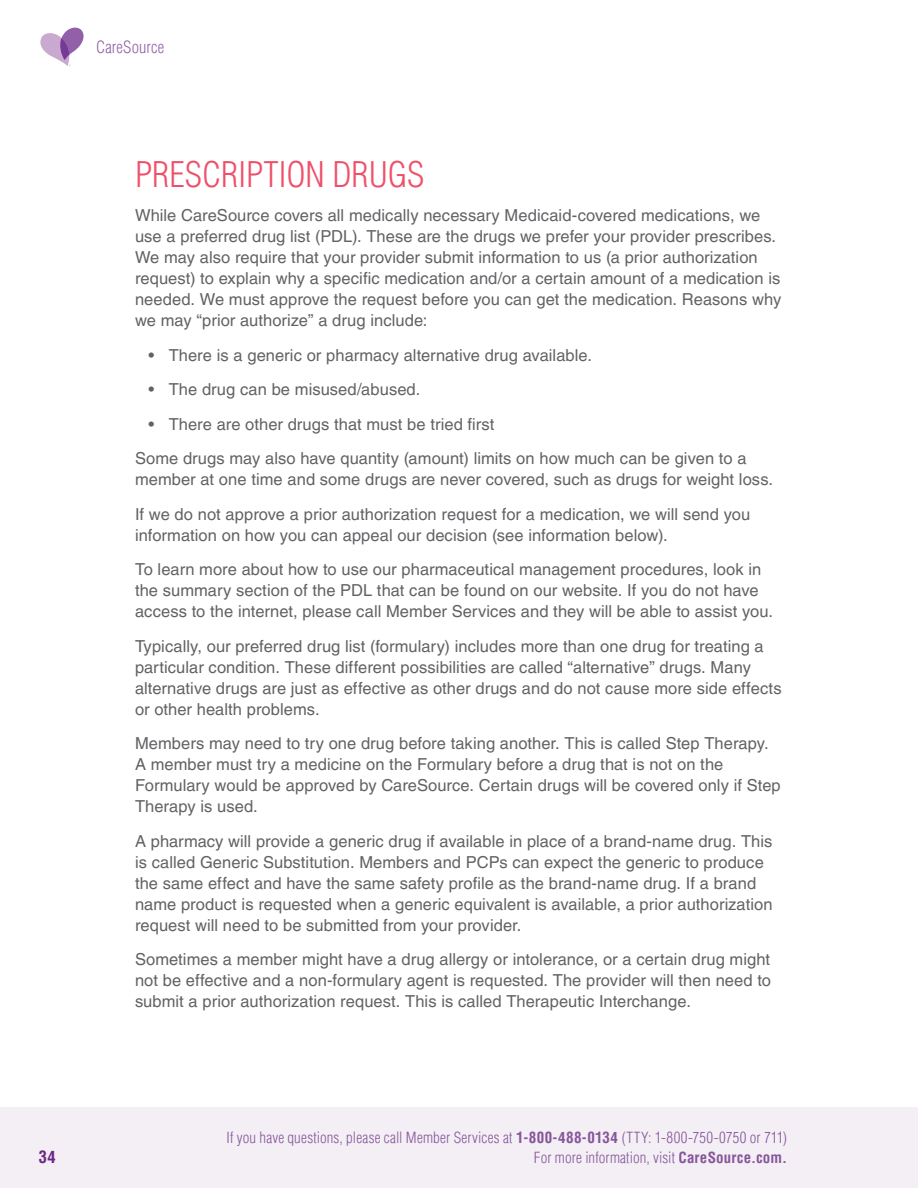
<style>
.page{position:relative;width:918px;height:1188px;background:#fff}
.page>*{position:absolute;margin:0;border:0;box-sizing:border-box;transform-origin:0 0}
.t1{font:300 condensed 34.5px "Helvetica LT Pro";color:#ef5069}
.t2{font:16.5px/21px "Helvetica LT Pro";letter-spacing:.005em;color:#616265}
.t3{font:300 condensed 16.5px "Helvetica LT Pro";letter-spacing:.01em;color:#9260a8}
.t4{font:700 condensed 16.5px "Helvetica LT Pro";color:#6f2786}
.t5{font:300 condensed 15px "Helvetica LT Pro";letter-spacing:.01em;color:#87569b}
.s1{font-weight:700}
</style>
<div class="page">
<div style="left:0;top:1107px;width:918px;height:81px;background:#f3eff5"></div>
<svg style="left:40px;top:28px;width:44px;height:38px"></svg>
<p class="t3" style="left:96px;top:36px;width:70px">CareSource</p>
<h1 class="t1" style="left:135px;top:152px;width:291px">PRESCRIPTION DRUGS</h1>
<p class="t2" style="left:135px;top:205px;width:648px">While CareSource covers all medically necessary Medicaid-covered medications, we use a preferred drug list (PDL). These are the drugs we prefer your provider prescribes.<br>We may also require that your provider submit information to us (a prior authorization request) to explain why a specific medication and/or a certain amount of a medication is needed. We must approve the request before you can get the medication. Reasons why we may “prior authorize” a drug include:</p>
<p class="t2" style="left:148px;top:344px;width:445px">• There is a generic or pharmacy alternative drug available.</p>
<p class="t2" style="left:148px;top:379px;width:273px">• The drug can be misused/abused.</p>
<p class="t2" style="left:135px;top:407px;width:613px;line-height:34.5px;text-indent:13px">• There are other drugs that must be tried first<br>Some drugs may also have quantity (amount) limits on how much can be given to a</p>
<p class="t2" style="left:135px;top:462px;width:640px;line-height:34.5px">member at one time and some drugs are never covered, such as drugs for weight loss.<br>If we do not approve a prior authorization request for a medication, we will send you</p>
<p class="t2" style="left:135px;top:518px;width:628px;line-height:34.5px">information on how you can appeal our decision (see information below).<br>To learn more about how to use our pharmaceutical management procedures, look in</p>
<p class="t2" style="left:135px;top:580px;width:640px">the summary section of the PDL that can be found on our website. If you do not have access to the internet, please call Member Services and they will be able to assist you.</p>
<p class="t2" style="left:135px;top:635px;width:648px">Typically, our preferred drug list (formulary) includes more than one drug for treating a particular condition. These different possibilities are called “alternative” drugs. Many alternative drugs are just as effective as other drugs and do not cause more side effects or other health problems.</p>
<p class="t2" style="left:135px;top:733px;width:647px">Members may need to try one drug before taking another. This is called Step Therapy.<br>A member must try a medicine on the Formulary before a drug that is not on the Formulary would be approved by CareSource. Certain drugs will be covered only if Step Therapy is used.</p>
<p class="t2" style="left:135px;top:831px;width:639px">A pharmacy will provide a generic drug if available in place of a brand-name drug. This is called Generic Substitution. Members and PCPs can expect the generic to produce the same effect and have the same safety profile as the brand-name drug. If a brand name product is requested when a generic equivalent is available, a prior authorization request will need to be submitted from your provider.</p>
<p class="t2" style="left:135px;top:949px;width:638px;text-align:justify">Sometimes a member might have a drug allergy or intolerance, or a certain drug might not be effective and a non-formulary agent is requested. The provider will then need to submit a prior authorization request. This is called Therapeutic Interchange.</p>
<p class="t5" style="left:227px;top:1128px;width:562px">If you have questions, please call Member Services at <span class="s1">1-800-488-0134</span> (TTY: 1-800-750-0750 or 711)</p>
<p class="t4" style="left:39px;top:1146px;width:18px">34</p>
<p class="t5" style="left:534px;top:1148px;width:255px">For more information, visit <span class="s1">CareSource.com.</span></p>
</div>
